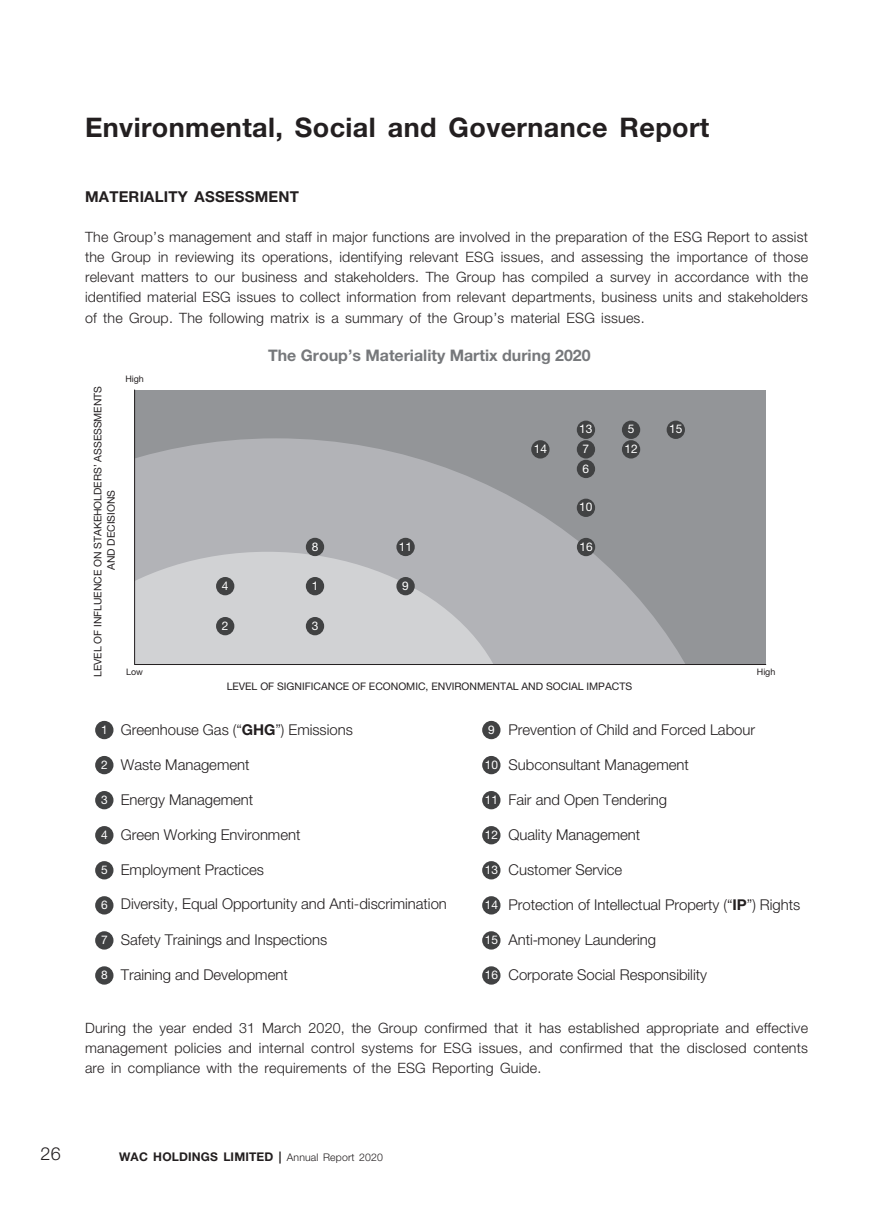
<style>
.page{position:relative;width:893px;height:1212px;background:#fff}
.page>*{position:absolute;margin:0;border:0;box-sizing:border-box;transform-origin:0 0}
.t1{font:700 27px "Helvetica Neue LT Std";letter-spacing:.015em;color:#231f20}
.t2{font:300 18px "Helvetica Neue LT Std";color:#231f20}
.t3{font:700 15.9px "Helvetica Neue LT Std";color:#76787b}
._03_H1{font:700 15px "Helvetica Neue LT Std";letter-spacing:.015em;color:#231f20}
.t4{font:300 14.85px "Helvetica Neue LT Std";letter-spacing:-.005em;color:#231f20}
._01_Body_Text{font:300 14.25px/20.2px "Helvetica Neue LT Std";letter-spacing:.015em;color:#231f20;text-align:justify}
.t5{font:12px/19.5px "Helvetica Neue LT Std";color:#fff}
.t6{font:700 12px "Helvetica Neue LT Std";letter-spacing:.015em;color:#231f20}
.t7{font:10.5px/13.4px "Helvetica Neue LT Std";color:#231f20;text-align:center}
.t8{font:9px "Helvetica Neue LT Std";letter-spacing:-.005em;color:#231f20}
.s1{font-weight:700}
.s2{font-weight:400;font-size:12px;color:#fff}
.s3{font-family:"Myriad Pro";font-weight:400}
.s4{font-weight:300;font-size:10.5px}
</style>
<div class="page">
<div style="left:95px;top:721px;width:18px;height:18px;background:#414243;border-radius:9px"></div>
<div style="left:95px;top:756px;width:18px;height:18px;background:#414243;border-radius:50%"></div>
<div style="left:95px;top:791px;width:18px;height:18px;background:#414243;border-radius:50%"></div>
<div style="left:95px;top:826px;width:18px;height:18px;background:#414243;border-radius:50%"></div>
<div style="left:95px;top:861px;width:18px;height:18px;background:#414243;border-radius:50%"></div>
<div style="left:95px;top:896px;width:18px;height:18px;background:#414243;border-radius:50%"></div>
<div style="left:95px;top:931px;width:18px;height:18px;background:#414243;border-radius:50%"></div>
<div style="left:95px;top:966px;width:18px;height:19px;background:#414243;border-radius:50%"></div>
<div style="left:482px;top:721px;width:18px;height:18px;background:#414243;border-radius:9px"></div>
<div style="left:482px;top:756px;width:18px;height:18px;background:#414243;border-radius:50%"></div>
<div style="left:482px;top:791px;width:18px;height:18px;background:#414243;border-radius:50%"></div>
<div style="left:482px;top:826px;width:18px;height:18px;background:#414243;border-radius:50%"></div>
<div style="left:482px;top:861px;width:18px;height:18px;background:#414243;border-radius:50%"></div>
<div style="left:482px;top:896px;width:18px;height:18px;background:#414243;border-radius:50%"></div>
<div style="left:482px;top:931px;width:18px;height:18px;background:#414243;border-radius:50%"></div>
<div style="left:482px;top:966px;width:18px;height:19px;background:#414243;border-radius:50%"></div>
<div style="left:135px;top:390px;width:631px;height:274px;background:#939598"></div>
<svg style="left:135px;top:438px;width:550px;height:226px;fill:#b2b3b7"></svg>
<svg style="left:135px;top:552px;width:377px;height:112px;background:#c9cacc"></svg>
<div style="left:306px;top:577px;width:18px;height:18px;background:#414243;border-radius:50%"></div>
<div style="left:216px;top:577px;width:18px;height:18px;background:#414243;border-radius:50%"></div>
<div style="left:306px;top:538px;width:18px;height:18px;background:#414243;border-radius:50%"></div>
<div style="left:396px;top:538px;width:19px;height:18px;background:#414243;border-radius:50%"></div>
<div style="left:531px;top:440px;width:18px;height:18px;background:#414243;border-radius:50%"></div>
<div style="left:577px;top:440px;width:18px;height:18px;background:#414243;border-radius:50%"></div>
<div style="left:577px;top:460px;width:18px;height:18px;background:#414243;border-radius:50%"></div>
<div style="left:577px;top:499px;width:18px;height:18px;background:#414243;border-radius:50%"></div>
<div style="left:577px;top:538px;width:18px;height:18px;background:#414243;border-radius:50%"></div>
<div style="left:577px;top:421px;width:18px;height:18px;background:#414243;border-radius:50%"></div>
<div style="left:622px;top:440px;width:18px;height:18px;background:#414243;border-radius:50%"></div>
<div style="left:622px;top:421px;width:18px;height:18px;background:#414243;border-radius:50%"></div>
<div style="left:667px;top:421px;width:18px;height:18px;background:#414243;border-radius:50%"></div>
<div style="left:396px;top:577px;width:19px;height:18px;background:#414243;border-radius:50%"></div>
<div style="left:306px;top:617px;width:18px;height:18px;background:#414243;border-radius:50%"></div>
<div style="left:216px;top:617px;width:18px;height:18px;background:#414243;border-radius:50%"></div>
<hr style="left:134px;top:390px;width:1px;height:274px;background:#231f20">
<hr style="left:135px;top:664px;width:631px;height:1px;background:#231f20">
<h1 class="t1" style="left:85px;top:110px;width:626px">Environmental, Social and Governance Report</h1>
<p class="_03_H1" style="left:85px;top:187px;width:215px">MATERIALITY ASSESSMENT</p>
<p class="_01_Body_Text" style="left:85px;top:226px;width:725px">The Group’s management and staff in major functions are involved in the preparation of the ESG Report to assist the Group in reviewing its operations, identifying relevant ESG issues, and assessing the importance of those relevant matters to our business and stakeholders. The Group has compiled a survey in accordance with the identified material ESG issues to collect information from relevant departments, business units and stakeholders of the Group. The following matrix is a summary of the Group’s material ESG issues.</p>
<p class="t7" style="left:91px;top:677px;width:293px;rotate:-90deg">LEVEL OF INFLUENCE ON STAKEHOLDERS’ ASSESSMENTS<br>AND DECISIONS</p>
<p class="t8" style="left:125px;top:373px;width:20px">High</p>
<p class="t3" style="left:268px;top:346px;width:324px">The Group’s Materiality Martix during 2020</p>
<p class="t5" style="left:312px;top:536px;width:8px">8</p>
<p class="t5" style="left:399px;top:536px;width:15px">11</p>
<p class="t5" style="left:222px;top:576px;width:8px">4</p>
<p class="t5" style="left:312px;top:576px;width:8px">1</p>
<p class="t5" style="left:222px;top:616px;width:8px">2</p>
<p class="t5" style="left:312px;top:616px;width:8px">3</p>
<p class="t5" style="left:402px;top:576px;width:8px">9</p>
<p class="t5" style="left:579px;top:419px;width:15px">13</p>
<p class="t5" style="left:534px;top:439px;width:15px">14</p>
<p class="t5" style="left:583px;top:439px;width:8px">7<br>6</p>
<p class="t5" style="left:579px;top:497px;width:15px">10</p>
<p class="t5" style="left:579px;top:536px;width:15px">16</p>
<p class="t5" style="left:628px;top:419px;width:8px">5</p>
<p class="t5" style="left:669px;top:419px;width:15px">15</p>
<p class="t5" style="left:624px;top:439px;width:15px">12</p>
<p class="t8" style="left:126px;top:666px;width:18px">Low</p>
<p class="t8" style="left:757px;top:666px;width:20px">High</p>
<p class="t7" style="left:227px;top:679px;width:407px">LEVEL OF SIGNIFICANCE OF ECONOMIC, ENVIRONMENTAL AND SOCIAL IMPACTS</p>
<p class="t4" style="left:121px;top:720px;width:233px">Greenhouse Gas (“<span class="s1">GHG</span>”) Emissions</p>
<p class="t4" style="left:121px;top:755px;width:130px">Waste Management</p>
<p class="t4" style="left:121px;top:790px;width:134px">Energy Management</p>
<p class="t4" style="left:121px;top:825px;width:181px">Green Working Environment</p>
<p class="t4" style="left:121px;top:860px;width:145px">Employment Practices</p>
<p class="t4" style="left:121px;top:895px;width:328px">Diversity, Equal Opportunity and Anti-discrimination</p>
<p class="t4" style="left:121px;top:931px;width:208px">Safety Trainings and Inspections</p>
<p class="t5" style="left:101px;top:719px;width:8px">1</p>
<p class="t5" style="left:101px;top:754px;width:8px">2</p>
<p class="t5" style="left:101px;top:790px;width:8px">3</p>
<p class="t5" style="left:101px;top:825px;width:8px">4</p>
<p class="t5" style="left:101px;top:860px;width:8px">5</p>
<p class="t5" style="left:101px;top:895px;width:8px">6</p>
<p class="t5" style="left:101px;top:930px;width:8px">7</p>
<p class="t4" style="left:101px;top:966px;width:188px"><span class="s2">8</span> Training and Development</p>
<p class="t5" style="left:488px;top:719px;width:8px">9</p>
<p class="t5" style="left:485px;top:754px;width:15px">10</p>
<p class="t5" style="left:485px;top:790px;width:15px">11</p>
<p class="t5" style="left:485px;top:825px;width:15px">12</p>
<p class="t5" style="left:485px;top:860px;width:15px">13</p>
<p class="t5" style="left:485px;top:895px;width:15px">14</p>
<p class="t5" style="left:485px;top:930px;width:15px">15</p>
<p class="t5" style="left:485px;top:965px;width:15px">16</p>
<p class="t4" style="left:509px;top:720px;width:248px">Prevention of Child and Forced Labour</p>
<p class="t4" style="left:509px;top:755px;width:182px">Subconsultant Management</p>
<p class="t4" style="left:509px;top:790px;width:160px">Fair and Open Tendering</p>
<p class="t4" style="left:509px;top:825px;width:133px">Quality Management</p>
<p class="t4" style="left:509px;top:860px;width:115px">Customer Service</p>
<p class="t4" style="left:509px;top:895px;width:293px">Protection of Intellectual Property (“<span class="s1">IP</span>”) Rights</p>
<p class="t4" style="left:509px;top:930px;width:149px">Anti<span class="s3">-</span>money Laundering</p>
<p class="t4" style="left:509px;top:966px;width:200px">Corporate Social Responsibility</p>
<p class="_01_Body_Text" style="left:85px;top:1017px;width:725px">During the year ended 31 March 2020, the Group confirmed that it has established appropriate and effective management policies and internal control systems for ESG issues, and confirmed that the disclosed contents are in compliance with the requirements of the ESG Reporting Guide.</p>
<p class="t2" style="left:40px;top:1142px;width:22px">26</p>
<p class="t6" style="left:119px;top:1149px;width:265px">WAC HOLDINGS LIMITED | <span class="s4">Annual Report 2020</span></p>
</div>
